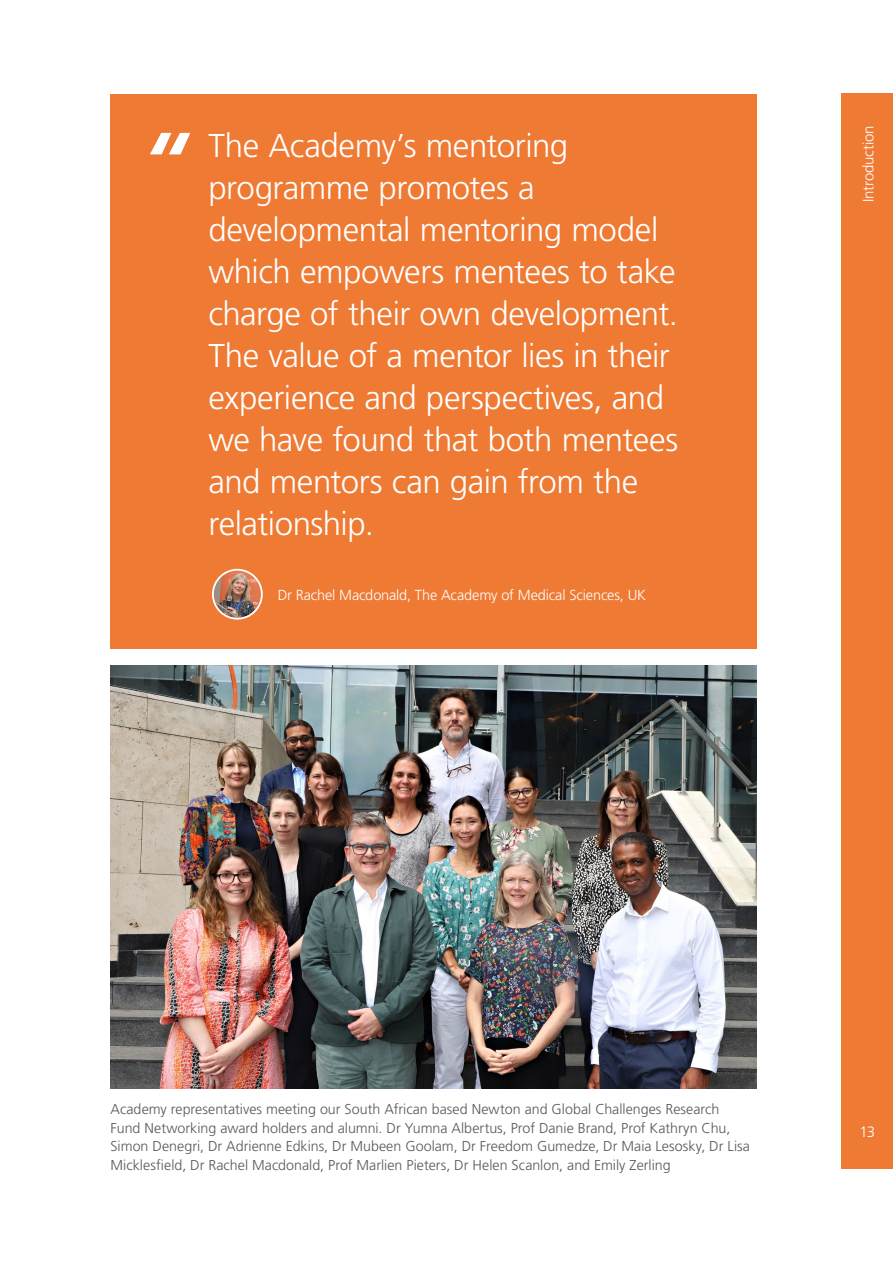
<style>
.page{position:relative;width:893px;height:1263px;background:#fff}
.page>*{position:absolute;margin:0;border:0;box-sizing:border-box;transform-origin:0 0}
.t1{font:300 33px/42px "Frutiger LT Std";letter-spacing:-.015em;color:#fff}
.t2{font:300 15px "Frutiger LT Std";letter-spacing:-.01em;color:#fff}
.t3{font:300 14.55px "Frutiger LT Std";letter-spacing:-.01em;color:#fff}
.t4{font:300 14.25px/18.8px "Frutiger LT Std";color:#575756}
</style>
<div class="page">
<div style="left:170px;top:94px;width:587px;height:554px;background:#ee7a34"></div>
<img style="left:111px;top:665px;width:646px;height:424px">
<div style="left:842px;top:94px;width:51px;height:1075px;background:#ee7a34"></div>
<div style="left:111px;top:94px;width:59px;height:554px;background:#ee7a34"></div>
<svg style="left:150px;top:133px;width:40px;height:21px"></svg>
<img style="left:214px;top:571px;width:47px;height:47px;border-radius:24px">
<div style="left:212px;top:569px;width:51px;height:51px;border:2px solid #fff;border-radius:50%"></div>
<p class="t1" style="left:208px;top:125px;width:471px">The Academy’s mentoring programme promotes a developmental mentoring model which empowers mentees to take charge of their own development.<br>The value of a mentor lies in their experience and perspectives, and we have found that both mentees and mentors can gain from the relationship.</p>
<p class="t3" style="left:278px;top:586px;width:370px">Dr Rachel Macdonald, The Academy of Medical Sciences, UK</p>
<p class="t2" style="left:860px;top:202px;width:78px;rotate:-90deg">Introduction</p>
<p class="t4" style="left:111px;top:1100px;width:641px">Academy representatives meeting our South African based Newton and Global Challenges Research Fund Networking award holders and alumni. Dr Yumna Albertus, Prof Danie Brand, Prof Kathryn Chu, Simon Denegri, Dr Adrienne Edkins, Dr Mubeen Goolam, Dr Freedom Gumedze, Dr Maia Lesosky, Dr Lisa Micklesfield, Dr Rachel Macdonald, Prof Marlien Pieters, Dr Helen Scanlon, and Emily Zerling</p>
<p class="t2" style="left:860px;top:1123px;width:17px">13</p>
</div>
